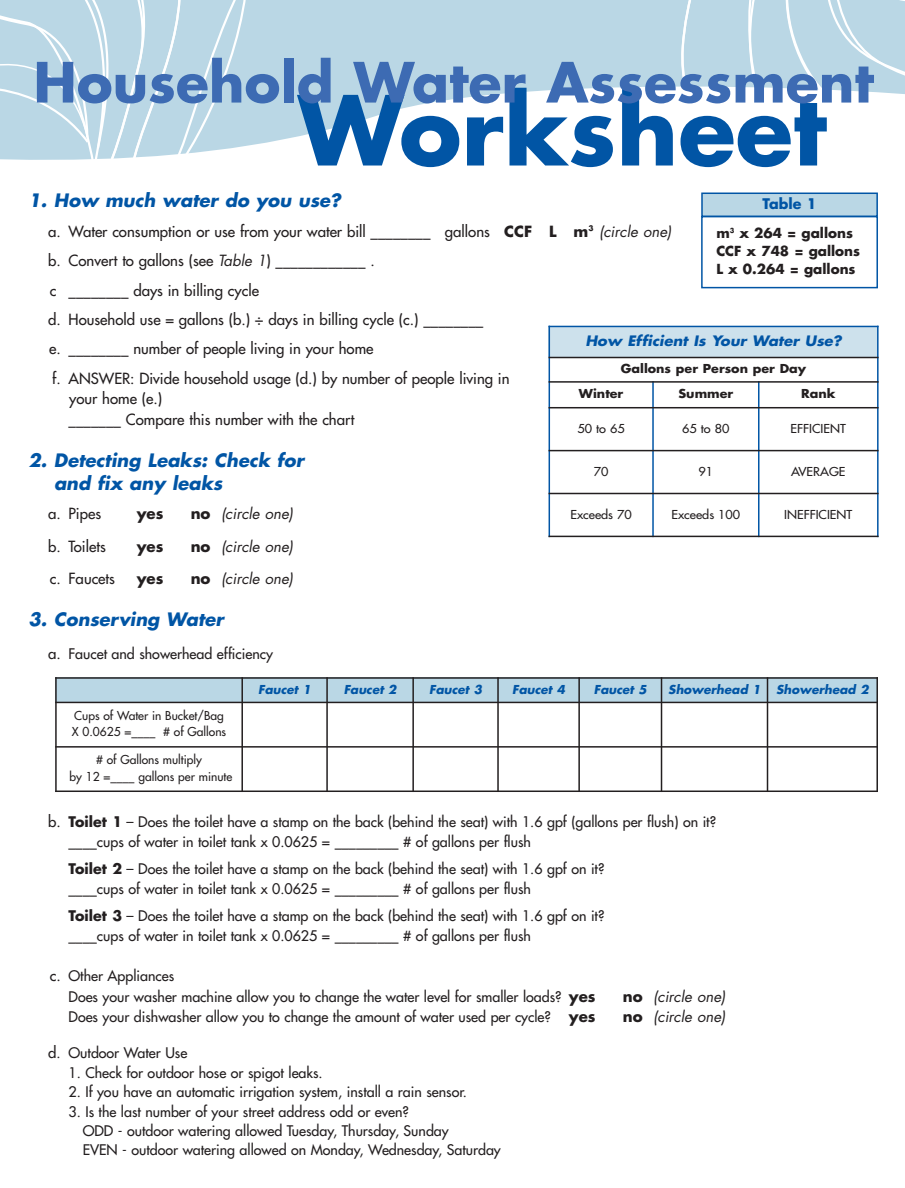
<style>
.page{position:relative;width:905px;height:1188px;background:#fff}
.page>*{position:absolute;margin:0;border:0;box-sizing:border-box;transform-origin:0 0}
.t1{font:700 93.75px "Futura";color:#0155a5}
.t2{font:700 54px "Futura";color:#3d6bb3}
.t3{font:italic 700 18px/23.4px "Futura";color:#0155a5}
.t4{font:15px/29.4px "Futura";color:#231f20}
.t5{font:italic 15px "Futura";color:#231f20}
.t6{font:700 15px "Futura";color:#231f20}
.t7{font:14.25px/19.4px "Futura";color:#231f20}
.t8{font:700 14.25px "Futura";color:#0155a5}
.t9{font:italic 700 13.95px "Futura";color:#0155a5;scale:1.06 1}
.t10{font:700 13.5px/17.5px "Futura";color:#231f20}
.t11{font:12px/16.4px "Futura";color:#231f20}
.t12{font:12px "Futura";color:#231f20;scale:1.06 1}
.t13{font:italic 700 12px "Futura";color:#0155a5}
.t14{font:700 12px/25px "Futura";color:#231f20;scale:1.06 1}
.s1{font-weight:700}
.s2{font-style:italic}
.s3{font-weight:700;font-style:normal}
.s4{font-size:15px}
.s5{font-weight:700;font-size:15px}
</style>
<div class="page">
<svg style="left:280px;top:0;width:396px;height:140px;fill:#bad7e5"></svg>
<svg style="left:676px;top:0;width:229px;height:538px"></svg>
<svg style="left:0;top:0;width:280px;height:160px;background:#c1dbe7"></svg>
<div style="left:701px;top:216px;width:177px;height:72px;border:2px solid #0155a5"></div>
<div style="left:548px;top:326px;width:329px;height:32px;background:#cde1ec"></div>
<div style="left:548px;top:358px;width:329px;height:24px;background:#fff"></div>
<div style="left:653px;top:382px;width:105px;height:26px;background:#fff"></div>
<div style="left:758px;top:382px;width:120px;height:26px;background:#fff"></div>
<div style="left:653px;top:408px;width:105px;height:43px;background:#fff"></div>
<div style="left:758px;top:408px;width:120px;height:43px;background:#fff"></div>
<div style="left:653px;top:451px;width:105px;height:43px;background:#fff"></div>
<div style="left:758px;top:451px;width:120px;height:43px;background:#fff"></div>
<div style="left:653px;top:494px;width:105px;height:43px;background:#fff"></div>
<div style="left:758px;top:494px;width:120px;height:43px;background:#fff"></div>
<hr style="left:548px;top:326px;width:2px;height:211px;background:#0155a5">
<hr style="left:652px;top:381px;width:1px;height:156px;background:#0155a5">
<hr style="left:758px;top:381px;width:1px;height:156px;background:#0155a5">
<hr style="left:877px;top:326px;width:1px;height:211px;background:#0155a5">
<hr style="left:548px;top:326px;width:330px;height:1px;background:#0155a5">
<hr style="left:548px;top:357px;width:330px;height:1px;background:#231f20">
<hr style="left:548px;top:381px;width:330px;height:2px;background:#231f20">
<hr style="left:548px;top:407px;width:330px;height:1px;background:#231f20">
<hr style="left:548px;top:450px;width:330px;height:1px;background:#231f20">
<hr style="left:548px;top:493px;width:330px;height:1px;background:#231f20">
<hr style="left:548px;top:536px;width:330px;height:1px;background:#231f20">
<div style="left:702px;top:193px;width:175px;height:23px;background:#bad7e5"></div>
<div style="left:701px;top:193px;width:176px;height:24px;border:2px solid #0155a5"></div>
<div style="left:55px;top:677px;width:187px;height:25px;background:#bad7e5"></div>
<div style="left:242px;top:677px;width:85px;height:25px;background:#bad7e5"></div>
<div style="left:327px;top:677px;width:86px;height:25px;background:#bad7e5"></div>
<div style="left:413px;top:677px;width:85px;height:25px;background:#bad7e5"></div>
<div style="left:498px;top:677px;width:81px;height:25px;background:#bad7e5"></div>
<div style="left:579px;top:677px;width:82px;height:25px;background:#bad7e5"></div>
<div style="left:661px;top:677px;width:106px;height:25px;background:#bad7e5"></div>
<div style="left:767px;top:677px;width:111px;height:25px;background:#bad7e5"></div>
<hr style="left:55px;top:677px;width:2px;height:115px;background:#231f20">
<hr style="left:241px;top:677px;width:2px;height:115px;background:#231f20">
<hr style="left:326px;top:677px;width:2px;height:115px;background:#231f20">
<hr style="left:412px;top:677px;width:2px;height:115px;background:#231f20">
<hr style="left:497px;top:677px;width:2px;height:115px;background:#231f20">
<hr style="left:578px;top:677px;width:2px;height:115px;background:#231f20">
<hr style="left:660px;top:677px;width:2px;height:115px;background:#231f20">
<hr style="left:766px;top:677px;width:2px;height:115px;background:#231f20">
<hr style="left:876px;top:677px;width:2px;height:115px;background:#231f20">
<hr style="left:55px;top:677px;width:823px;height:2px;background:#231f20">
<hr style="left:55px;top:702px;width:823px;height:1px;background:#231f20">
<hr style="left:55px;top:746px;width:823px;height:2px;background:#231f20">
<hr style="left:55px;top:791px;width:823px;height:1px;background:#231f20">
<h2 class="t2" style="left:33px;top:58px;width:842px">Household Water Assessment</h2>
<h1 class="t1" style="left:298px;top:88px;width:529px">Worksheet</h1>
<p class="t3" style="left:29px;top:190px;width:314px">1. How much water do you use?</p>
<p class="t4" style="left:48px;top:217px;width:625px">a. Water consumption or use from your water bill ________ gallons <span class="s1">CCF L m</span><sup>3</sup> <span class="s2">(circle one) </span>b. Convert to gallons (see <span class="s2">Table 1</span>) ____________ .<br>c ________ days in billing cycle<br>d. Household use = gallons (b.) ÷ days in billing cycle (c.) ________<br>e. ________ number of people living in your home<br>f. ANSWER: Divide household usage (d.) by number of people living in</p>
<p class="t4" style="left:68px;top:390px;width:287px;line-height:20.4px">your home (e.)<br>_______ Compare this number with the chart</p>
<p class="t3" style="left:54px;top:450px;width:251px;text-indent:-25px">2. Detecting Leaks: Check for and fix any leaks</p>
<p class="t4" style="left:48px;top:500px;width:55px">a. Pipes</p>
<p class="t6" style="left:137px;top:507px;width:28px">yes</p>
<p class="t5" style="left:191px;top:507px;width:104px"><span class="s3">no</span> (circle one)</p>
<p class="t4" style="left:48px;top:533px;width:59px">b. Toilets</p>
<p class="t6" style="left:137px;top:539px;width:28px">yes</p>
<p class="t5" style="left:191px;top:540px;width:104px"><span class="s3">no</span> (circle one)</p>
<p class="t4" style="left:50px;top:565px;width:67px">c. Faucets</p>
<p class="t6" style="left:137px;top:572px;width:28px">yes</p>
<p class="t5" style="left:191px;top:572px;width:104px"><span class="s3">no</span> (circle one)</p>
<p class="t3" style="left:29px;top:609px;width:196px">3. Conserving Water</p>
<p class="t7" style="left:48px;top:645px;width:226px"><span class="s4">a.</span> Faucet and showerhead efficiency</p>
<p class="t8" style="left:762px;top:197px;width:56px">Table 1</p>
<p class="t10" style="left:716px;top:226px;width:145px">m<sup>3</sup> x 264 = gallons<br>CCF x 748 = gallons<br>L x 0.264 = gallons</p>
<p class="t9" style="left:585px;top:334px;width:243px">How Efficient Is Your Water Use?</p>
<p class="t14" style="left:579px;top:357px;width:216px;text-indent:42px">Gallons per Person per Day<br>Winter</p>
<p class="t14" style="left:678px;top:382px;width:53px">Summer</p>
<p class="t14" style="left:801px;top:382px;width:34px">Rank</p>
<p class="t12" style="left:577px;top:422px;width:46px">50 to 65</p>
<p class="t12" style="left:682px;top:422px;width:46px">65 to 80</p>
<p class="t12" style="left:790px;top:422px;width:54px">EFFICIENT</p>
<p class="t12" style="left:593px;top:465px;width:15px">70</p>
<p class="t12" style="left:698px;top:465px;width:15px">91</p>
<p class="t12" style="left:791px;top:465px;width:53px">AVERAGE</p>
<p class="t12" style="left:570px;top:508px;width:59px">Exceeds 70</p>
<p class="t12" style="left:671px;top:508px;width:66px">Exceeds 100</p>
<p class="t12" style="left:784px;top:508px;width:66px">INEFFICIENT</p>
<p class="t11" style="left:72px;top:708px;width:156px">Cups of Water in Bucket/Bag<br>X 0.0625 =____ # of Gallons</p>
<p class="t11" style="left:70px;top:753px;width:164px;text-align:center"># of Gallons multiply<br>by 12 =____ gallons per minute</p>
<p class="t13" style="left:258px;top:684px;width:54px">Faucet 1</p>
<p class="t13" style="left:344px;top:684px;width:54px">Faucet 2</p>
<p class="t13" style="left:429px;top:684px;width:54px">Faucet 3</p>
<p class="t13" style="left:512px;top:684px;width:54px">Faucet 4</p>
<p class="t13" style="left:594px;top:684px;width:54px">Faucet 5</p>
<p class="t13" style="left:668px;top:684px;width:94px">Showerhead 1</p>
<p class="t13" style="left:776px;top:684px;width:94px">Showerhead 2</p>
<p class="t7" style="left:68px;top:813px;width:649px;line-height:19.8px;text-indent:-20px"><span class="s4">b.</span> <span class="s1">Toilet 1</span> – Does the toilet have a stamp on the back (behind the seat) with 1.6 gpf (gallons per flush) on it? ____cups of water in toilet tank x 0.0625 = _________ # of gallons per flush</p>
<p class="t7" style="left:68px;top:860px;width:537px"><span class="s1">Toilet 2</span> – Does the toilet have a stamp on the back (behind the seat) with 1.6 gpf on it? ____cups of water in toilet tank x 0.0625 = _________ # of gallons per flush</p>
<p class="t7" style="left:68px;top:907px;width:537px"><span class="s1">Toilet 3</span> – Does the toilet have a stamp on the back (behind the seat) with 1.6 gpf on it? ____cups of water in toilet tank x 0.0625 = _________ # of gallons per flush</p>
<p class="t7" style="left:68px;top:967px;width:528px;line-height:20.4px;text-indent:-19px"><span class="s4">c.</span> Other Appliances<br>Does your washer machine allow you to change the water level for smaller loads? <span class="s5">yes</span></p>
<p class="t5" style="left:623px;top:989px;width:104px"><span class="s3">no</span> (circle one)</p>
<p class="t7" style="left:68px;top:1008px;width:528px">Does your dishwasher allow you to change the amount of water used per cycle? <span class="s5">yes</span></p>
<p class="t5" style="left:623px;top:1010px;width:104px"><span class="s3">no</span> (circle one)</p>
<p class="t7" style="left:48px;top:1044px;width:141px"><span class="s4">d</span>. Outdoor Water Use</p>
<p class="t7" style="left:68px;top:1064px;width:256px">1. Check for outdoor hose or spigot leaks.</p>
<p class="t7" style="left:68px;top:1083px;width:400px">2. If you have an automatic irrigation system, install a rain sensor.</p>
<p class="t7" style="left:83px;top:1103px;width:419px;text-indent:-14px">3. Is the last number of your street address odd or even?<br>ODD - outdoor watering allowed Tuesday, Thursday, Sunday<br>EVEN - outdoor watering allowed on Monday, Wednesday, Saturday</p>
</div>
